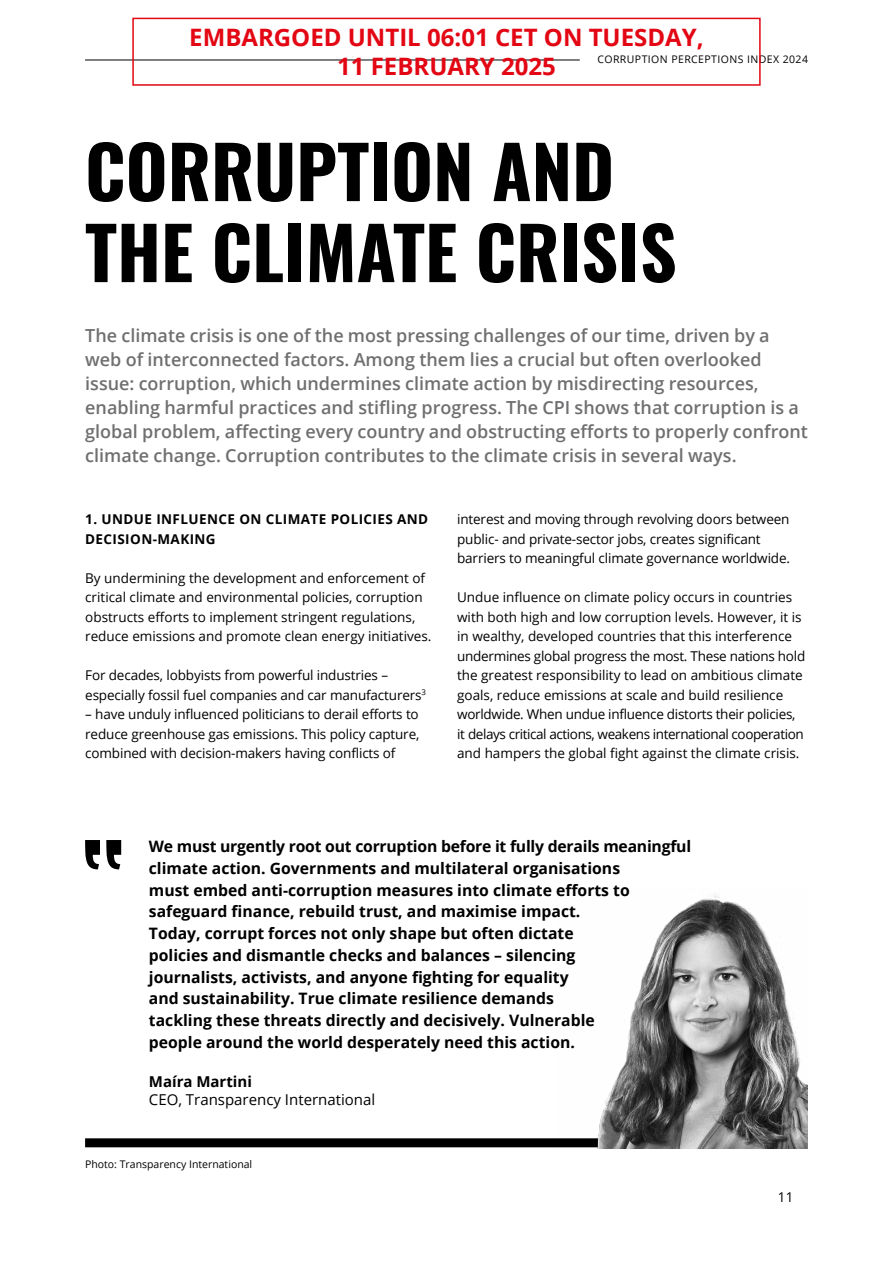
<style>
.page{position:relative;width:893px;height:1263px;background:#fff}
.page>*{position:absolute;margin:0;border:0;box-sizing:border-box;transform-origin:0 0}
.t1{font:700 72px/81px "Oswald";color:#000}
.t2{font:700 24px/28.8px "Open Sans";color:#e30613;text-align:center}
.t3{font:600 18px/24px "Open Sans";color:#6f6f71}
.t4{font:700 15.75px/21.8px "Open Sans";color:#000}
.t5{font:15px "Open Sans";color:#000}
.t6{font:700 15px "Open Sans";color:#000}
.t7{font:13.5px/19.5px "Open Sans";color:#000}
.t8{font:700 13.5px/19.5px "Open Sans";letter-spacing:.03em;color:#000}
.t9{font:10.5px "Open Sans";color:#000}
.t10{font:10.5px "Open Sans";letter-spacing:.04em;color:#000}
</style>
<div class="page">
<hr style="left:85px;top:60px;width:495px;height:1px;background:#000">
<div style="left:85px;top:1138px;width:640px;height:9px;background:#000"></div>
<svg style="left:85px;top:840px;width:36px;height:29px"></svg>
<img style="left:555px;top:895px;width:253px;height:253px">
<div style="left:132px;top:18px;width:629px;height:68px;border:2px solid #e30613"></div>
<h2 class="t2" style="left:189px;top:23px;width:516px">EMBARGOED UNTIL 06:01 CET ON TUESDAY,<br>11 FEBRUARY 2025</h2>
<p class="t10" style="left:597px;top:52px;width:212px">CORRUPTION PERCEPTIONS INDEX 2024</p>
<h1 class="t1" style="left:85px;top:136px;width:593px">CORRUPTION AND<br>THE CLIMATE CRISIS</h1>
<p class="t3" style="left:85px;top:323px;width:724px">The climate crisis is one of the most pressing challenges of our time, driven by a web of interconnected factors. Among them lies a crucial but often overlooked issue: corruption, which undermines climate action by misdirecting resources, enabling harmful practices and stifling progress. The CPI shows that corruption is a global problem, affecting every country and obstructing efforts to properly confront climate change. Corruption contributes to the climate crisis in several ways.</p>
<p class="t8" style="left:85px;top:509px;width:345px">1. UNDUE INFLUENCE ON CLIMATE POLICIES AND<br>DECISION-MAKING</p>
<p class="t7" style="left:85px;top:568px;width:348px">By undermining the development and enforcement of critical climate and environmental policies, corruption obstructs efforts to implement stringent regulations, reduce emissions and promote clean energy initiatives.</p>
<p class="t7" style="left:85px;top:665px;width:342px">For decades, lobbyists from powerful industries – especially fossil fuel companies and car manufacturers<sup>3</sup></p>
<p class="t7" style="left:85px;top:704px;width:336px;text-align:justify">– have unduly influenced politicians to derail efforts to reduce greenhouse gas emissions. This policy capture, combined with decision-makers having conflicts of</p>
<p class="t7" style="left:457px;top:509px;width:334px">interest and moving through revolving doors between public- and private-sector jobs, creates significant barriers to meaningful climate governance worldwide.</p>
<p class="t7" style="left:457px;top:587px;width:350px">Undue influence on climate policy occurs in countries with both high and low corruption levels. However, it is in wealthy, developed countries that this interference undermines global progress the most. These nations hold the greatest responsibility to lead on ambitious climate goals, reduce emissions at scale and build resilience worldwide. When undue influence distorts their policies, it delays critical actions, weakens international cooperation and hampers the global fight against the climate crisis.</p>
<p class="t4" style="left:149px;top:835px;width:544px">We must urgently root out corruption before it fully derails meaningful climate action. Governments and multilateral organisations<br>must embed anti-corruption measures into climate efforts to safeguard finance, rebuild trust, and maximise impact.<br>Today, corrupt forces not only shape but often dictate<br>policies and dismantle checks and balances – silencing<br>journalists, activists, and anyone fighting for equality<br>and sustainability. True climate resilience demands<br>tackling these threats directly and decisively. Vulnerable<br>people around the world desperately need this action.</p>
<p class="t6" style="left:149px;top:1071px;width:105px">Maíra Martini</p>
<p class="t5" style="left:149px;top:1089px;width:228px">CEO, Transparency International</p>
<p class="t9" style="left:85px;top:1157px;width:169px">Photo: Transparency International</p>
<p class="t7" style="left:778px;top:1187px;width:17px">11</p>
</div>
